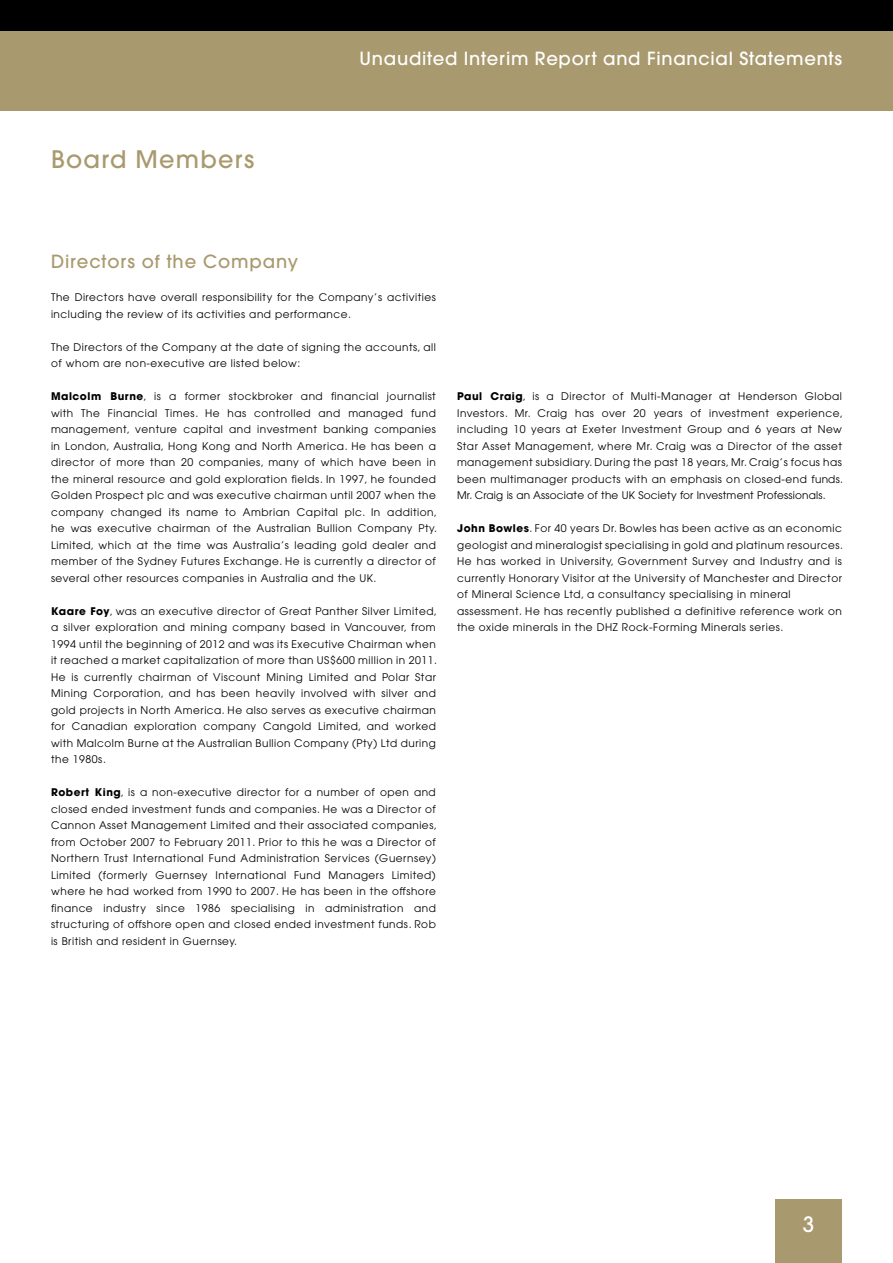
<style>
.page{position:relative;width:893px;height:1263px;background:#fff}
.page>*{position:absolute;margin:0;border:0;box-sizing:border-box;transform-origin:0 0}
.t1{font:500 24px "Avant Garde";letter-spacing:.05em;color:#a9996e}
.t2{font:500 21px "Avant Garde";color:#fff}
.t3{font:500 18px "Avant Garde";letter-spacing:.04em;color:#fff}
.t4{font:500 18px "Avant Garde";letter-spacing:.05em;color:#a9996e}
.t5{font:10.5px/16.5px "Avant Garde";letter-spacing:.05em;color:#000;text-align:justify}
.s1{font-weight:700}
</style>
<div class="page">
<div style="left:775px;top:1199px;width:67px;height:64px;background:#a9996e"></div>
<div style="left:0;top:30px;width:893px;height:81px;background:#a9996e"></div>
<div style="left:0;top:0;width:893px;height:31px;background:#000"></div>
<h1 class="t1" style="left:51px;top:144px;width:205px">Board Members</h1>
<h3 class="t3" style="left:360px;top:48px;width:484px">Unaudited Interim Report and Financial Statements</h3>
<h3 class="t4" style="left:51px;top:250px;width:249px">Directors of the Company</h3>
<p class="t5" style="left:51px;top:289px;width:386px">The Directors have overall responsibility for the Company’s activities including the review of its activities and performance.</p>
<p class="t5" style="left:51px;top:338px;width:386px">The Directors of the Company at the date of signing the accounts, all of whom are non-executive are listed below:</p>
<p class="t5" style="left:51px;top:388px;width:387px"><span class="s1">Malcolm Burne</span>, is a former stockbroker and financial journalist with The Financial Times. He has controlled and managed fund management, venture capital and investment banking companies in London, Australia, Hong Kong and North America. He has been a director of more than 20 companies, many of which have been in the mineral resource and gold exploration fields. In 1997, he founded Golden Prospect plc and was executive chairman until 2007 when the company changed its name to Ambrian Capital plc. In addition, he was executive chairman of the Australian Bullion Company Pty.<br>Limited, which at the time was Australia’s leading gold dealer and member of the Sydney Futures Exchange. He is currently a director of several other resources companies in Australia and the UK.</p>
<p class="t5" style="left:51px;top:602px;width:387px"><span class="s1">Kaare Foy</span>, was an executive director of Great Panther Silver Limited, a silver exploration and mining company based in Vancouver, from 1994 until the beginning of 2012 and was its Executive Chairman when it reached a market capitalization of more than US$600 million in 2011.<br>He is currently chairman of Viscount Mining Limited and Polar Star Mining Corporation, and has been heavily involved with silver and gold projects in North America. He also serves as executive chairman for Canadian exploration company Cangold Limited, and worked with Malcolm Burne at the Australian Bullion Company (Pty) Ltd during the 1980s.</p>
<p class="t5" style="left:51px;top:784px;width:387px"><span class="s1">Robert King</span>, is a non-executive director for a number of open and closed ended investment funds and companies. He was a Director of Cannon Asset Management Limited and their associated companies, from October 2007 to February 2011. Prior to this he was a Director of Northern Trust International Fund Administration Services (Guernsey)<br>Limited (formerly Guernsey International Fund Managers Limited) where he had worked from 1990 to 2007. He has been in the offshore finance industry since 1986 specialising in administration and structuring of offshore open and closed ended investment funds. Rob is British and resident in Guernsey.</p>
<p class="t5" style="left:457px;top:388px;width:387px"><span class="s1">Paul Craig</span>, is a Director of Multi-Manager at Henderson Global Investors. Mr. Craig has over 20 years of investment experience, including 10 years at Exeter Investment Group and 6 years at New Star Asset Management, where Mr. Craig was a Director of the asset management subsidiary. During the past 18 years, Mr. Craig’s focus has been multimanager products with an emphasis on closed-end funds.<br>Mr. Craig is an Associate of the UK Society for Investment Professionals.</p>
<p class="t5" style="left:457px;top:520px;width:387px;text-align:left"><span class="s1">John Bowles</span>. For 40 years Dr. Bowles has been active as an economic geologist and mineralogist specialising in gold and platinum resources.<br>He has worked in University, Government Survey and Industry and is currently Honorary Visitor at the University of Manchester and Director of Mineral Science Ltd, a consultancy specialising in mineral assessment. He has recently published a definitive reference work on the oxide minerals in the DHZ Rock-Forming Minerals series.</p>
<h2 class="t2" style="left:803px;top:1211px;width:13px">3</h2>
</div>
